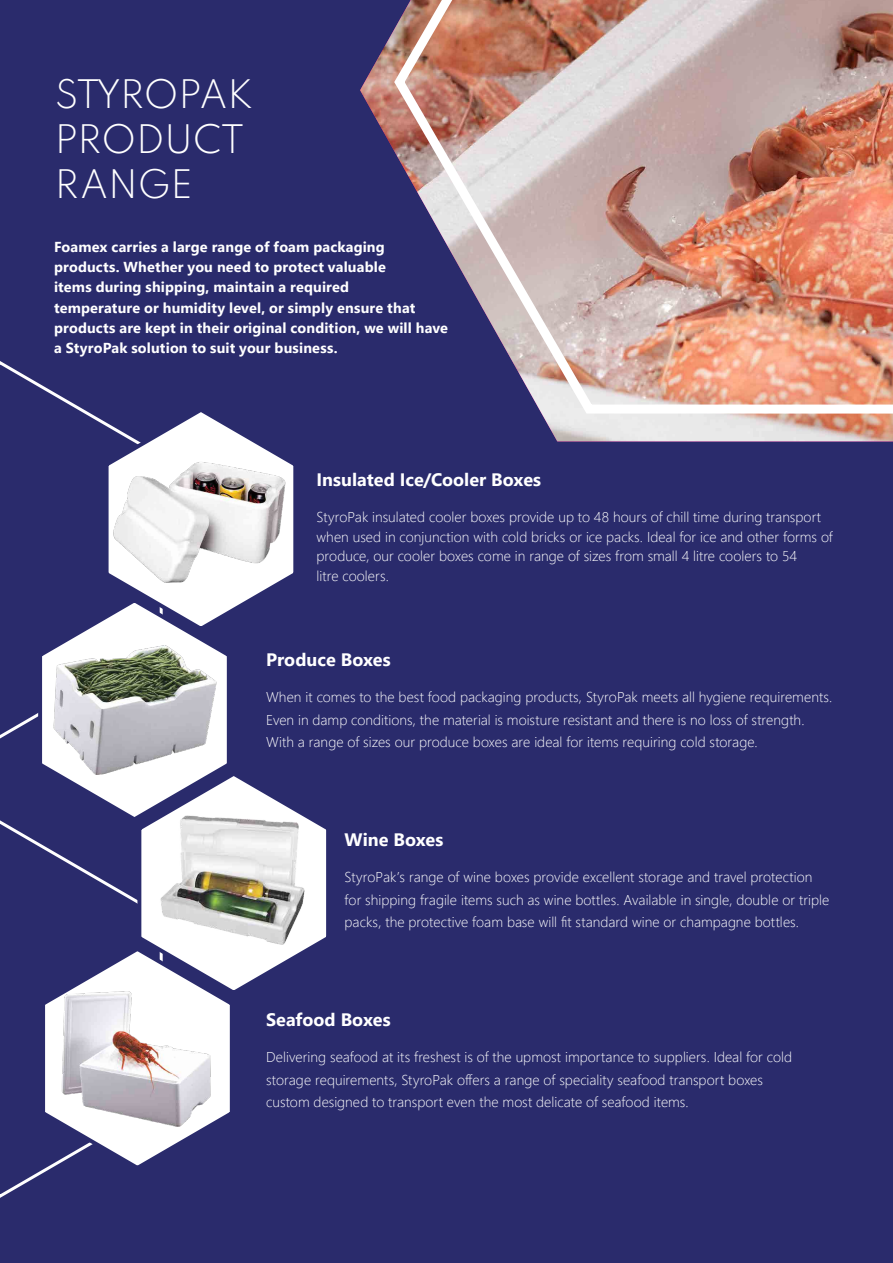
<style>
.page{position:relative;width:893px;height:1263px;background:#2a2b6c}
.page>*{position:absolute;margin:0;border:0;box-sizing:border-box;transform-origin:0 0}
.Masthead{font:100 34.8px/45px "Spartan";letter-spacing:-.015em;color:#fff}
.BC{font:700 18px "Segoe UI";color:#fff}
.BC-2{font:700 14.4px/20.2px "Segoe UI";letter-spacing:.01em;color:#fff}
.BC-3{font:300 14.25px/22.5px "Segoe UI";letter-spacing:.005em;color:#fff}
</style>
<div class="page">
<img style="left:360px;top:0;width:533px;height:441px">
<img style="left:389px;top:0;width:504px;height:421px">
<div style="left:0;top:359px;width:165px;height:381px;background:#2a2b6c"></div>
<div style="left:0;top:819px;width:165px;height:381px;background:#2a2b6c"></div>
<svg style="left:103px;top:405px;width:198px;height:5px"></svg>
<svg style="left:36px;top:596px;width:4px;height:228px"></svg>
<svg style="left:39px;top:944px;width:198px;height:228px"></svg>
<svg style="left:40px;top:410px;width:288px;height:758px"></svg>
<svg style="left:135px;top:769px;width:198px;height:228px"></svg>
<img style="left:78px;top:771px;width:316px;height:211px">
<img style="left:60px;top:990px;width:155px;height:136px">
<img style="left:111px;top:455px;width:180px;height:135px">
<img style="left:50px;top:645px;width:169px;height:129px">
<p class="Masthead" style="left:55px;top:71px;width:200px">STYROPAK<br>PRODUCT<br>RANGE</p>
<p class="BC-2" style="left:54px;top:237px;width:395px">Foamex carries a large range of foam packaging products. Whether you need to protect valuable<br>items during shipping, maintain a required<br>temperature or humidity level, or simply ensure that products are kept in their original condition, we will have a StyroPak solution to suit your business.</p>
<p class="BC" style="left:317px;top:465px;width:226px">Insulated Ice/Cooler Boxes</p>
<p class="BC-3" style="left:317px;top:507px;width:518px;line-height:19.5px">StyroPak insulated cooler boxes provide up to 48 hours of chill time during transport when used in conjunction with cold bricks or ice packs. Ideal for ice and other forms of produce, our cooler boxes come in range of sizes from small 4 litre coolers to 54<br>litre coolers.</p>
<p class="BC" style="left:266px;top:645px;width:126px">Produce Boxes</p>
<p class="BC-3" style="left:266px;top:685px;width:568px">When it comes to the best food packaging products, StyroPak meets all hygiene requirements.<br>Even in damp conditions, the material is moisture resistant and there is no loss of strength.<br>With a range of sizes our produce boxes are ideal for items requiring cold storage.</p>
<p class="BC" style="left:345px;top:825px;width:100px">Wine Boxes</p>
<p class="BC-3" style="left:345px;top:865px;width:486px">StyroPak’s range of wine boxes provide excellent storage and travel protection for shipping fragile items such as wine bottles. Available in single, double or triple packs, the protective foam base will fit standard wine or champagne bottles.</p>
<p class="BC" style="left:266px;top:1005px;width:126px">Seafood Boxes</p>
<p class="BC-3" style="left:266px;top:1045px;width:527px">Delivering seafood at its freshest is of the upmost importance to suppliers. Ideal for cold storage requirements, StyroPak offers a range of speciality seafood transport boxes custom designed to transport even the most delicate of seafood items.</p>
</div>
